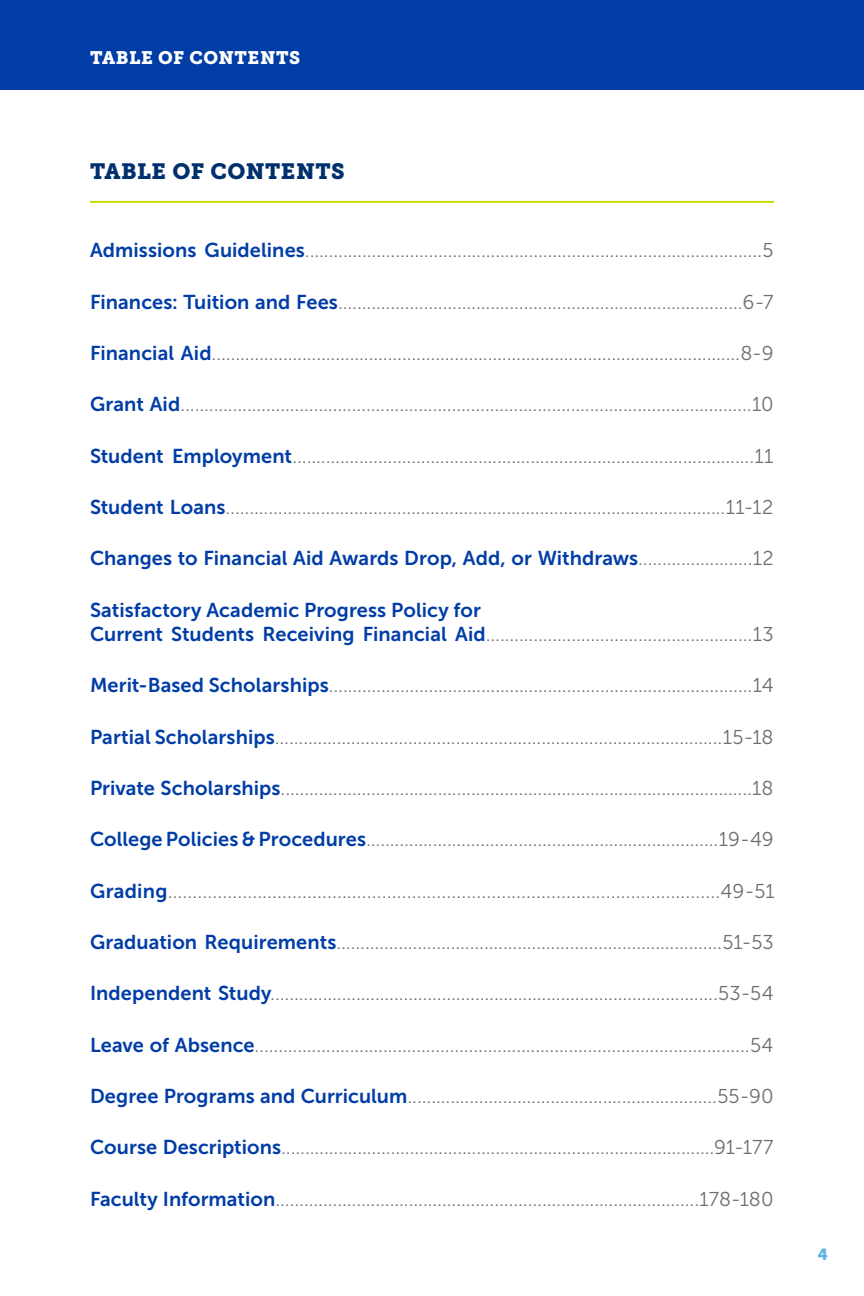
<style>
.page{position:relative;width:864px;height:1296px;background:#fff}
.page>*{position:absolute;margin:0;border:0;box-sizing:border-box;transform-origin:0 0}
.t1{font:22px "Museo Slab 900";letter-spacing:.02em;color:#002f6e}
.Bullets{font:20px "Museo Sans 300";color:#6d6e71}
.Bullets-2{font:20px "Museo Sans 700";letter-spacing:.005em;color:#003da7}
.t2{font:18px "Museo Slab 900";letter-spacing:.03em;color:#fff}
.t3{font:16px "Museo Slab 900";color:#5db2e3}
.s1{font-family:"Museo Sans 700";color:#003da7}
.s2{font-family:"Museo Sans 300";color:#6d6e71}
</style>
<div class="page">
<div style="left:0;top:0;width:864px;height:90px;background:#003da7"></div>
<hr style="left:90px;top:201px;width:684px;height:2px;background:#ccda00">
<p class="t2" style="left:90px;top:47px;width:212px">TABLE OF CONTENTS</p>
<p class="t1" style="left:90px;top:158px;width:256px">TABLE OF CONTENTS</p>
<p class="Bullets" style="left:90px;top:240px;width:685px"><span class="s1">Admissions Guidelines</span>................................................................................................5</p>
<p class="Bullets" style="left:90px;top:291px;width:685px"><span class="s1">Finances: Tuition and Fees</span>.....................................................................................6-7</p>
<p class="Bullets" style="left:90px;top:342px;width:685px"><span class="s1">Financial Aid</span>...............................................................................................................8-9</p>
<p class="Bullets" style="left:90px;top:394px;width:685px"><span class="s1">Grant Aid</span>........................................................................................................................10</p>
<p class="Bullets" style="left:90px;top:445px;width:685px"><span class="s1">Student Employment</span>.................................................................................................11</p>
<p class="Bullets" style="left:90px;top:496px;width:685px"><span class="s1">Student Loans</span>.........................................................................................................11-12</p>
<p class="Bullets-2" style="left:90px;top:547px;width:685px">Changes to Financial Aid Awards Drop, Add, or Withdraws<span class="s2">........................12</span></p>
<p class="Bullets-2" style="left:90px;top:599px;width:393px">Satisfactory Academic Progress Policy for</p>
<p class="Bullets" style="left:90px;top:623px;width:685px"><span class="s1">Current Students Receiving Financial Aid</span>........................................................13</p>
<p class="Bullets" style="left:90px;top:674px;width:685px"><span class="s1">Merit-Based Scholarships</span>.........................................................................................14</p>
<p class="Bullets" style="left:90px;top:726px;width:685px"><span class="s1">Partial Scholarships</span>..............................................................................................15-18</p>
<p class="Bullets" style="left:90px;top:777px;width:685px"><span class="s1">Private Scholarships</span>...................................................................................................18</p>
<p class="Bullets" style="left:90px;top:829px;width:685px"><span class="s1">College Policies &amp; Procedures</span>..........................................................................19-49</p>
<p class="Bullets" style="left:90px;top:880px;width:686px"><span class="s1">Grading</span>...............................................................................................................49-51</p>
<p class="Bullets" style="left:90px;top:931px;width:685px"><span class="s1">Graduation Requirements</span>.................................................................................51-53</p>
<p class="Bullets" style="left:90px;top:983px;width:685px"><span class="s1">Independent Study</span>..............................................................................................53-54</p>
<p class="Bullets" style="left:90px;top:1034px;width:685px"><span class="s1">Leave of Absence</span>........................................................................................................54</p>
<p class="Bullets" style="left:90px;top:1085px;width:685px"><span class="s1">Degree Programs and Curriculum</span>.................................................................55-90</p>
<p class="Bullets" style="left:90px;top:1137px;width:685px"><span class="s1">Course Descriptions</span>...........................................................................................91-177</p>
<p class="Bullets" style="left:90px;top:1188px;width:685px"><span class="s1">Faculty Information</span>.........................................................................................178-180</p>
<p class="t3" style="left:818px;top:1245px;width:12px">4</p>
</div>
